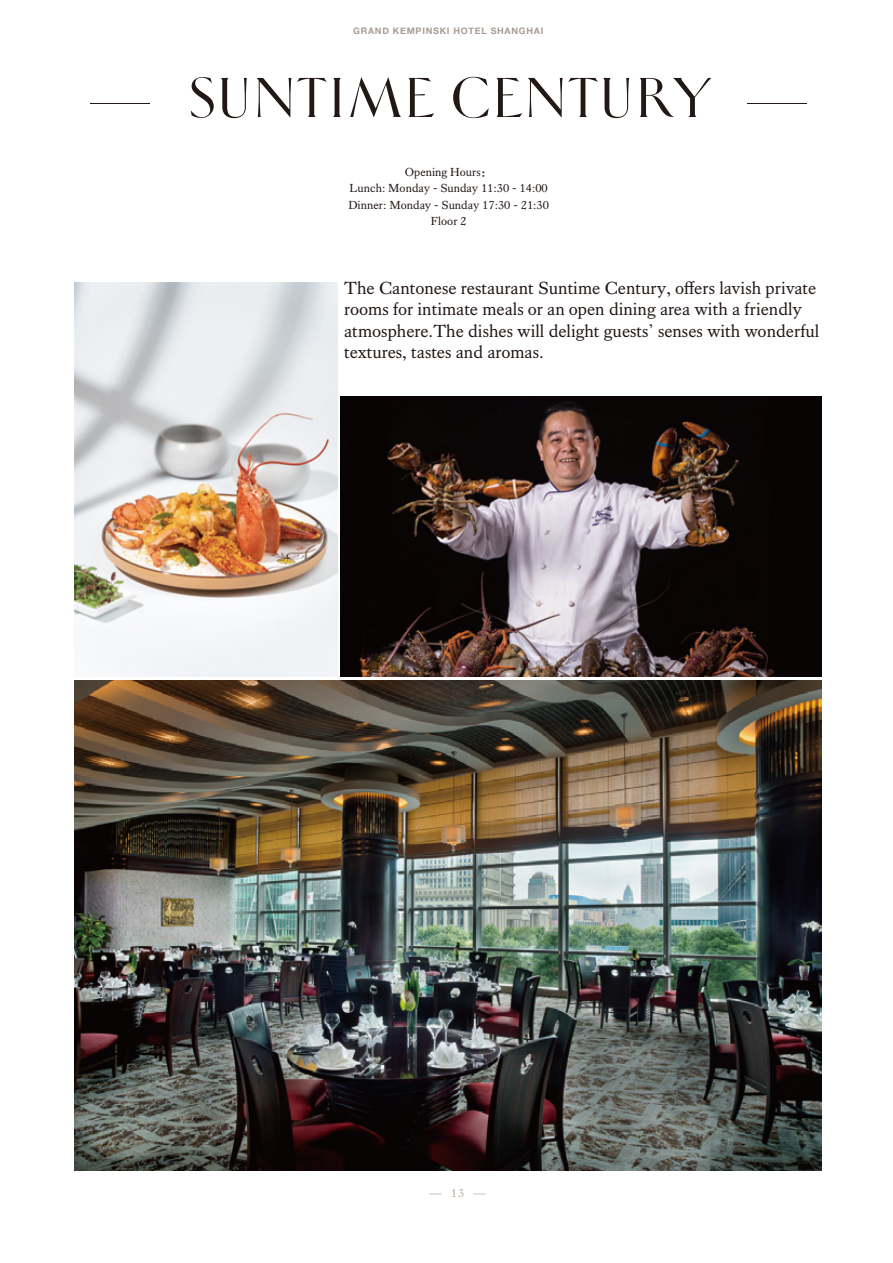
<style>
.page{position:relative;width:893px;height:1263px;background:#fff}
.page>*{position:absolute;margin:0;border:0;box-sizing:border-box;transform-origin:0 0}
.t1{font:63px "Helene Hess";letter-spacing:-.005em;color:#221815}
.t2{font:18px/21.6px "Kings Caslon";color:#221815}
.t3{font:12px/16.5px "Kings Caslon";color:#221815;text-align:center}
.t4{font:12px "Kings Caslon";color:#baa99c}
.t5{font:700 9px "Helvetica Neue";letter-spacing:.08em;color:#a89b94}
.s1{font-family:"FZDHTJW GB1 0"}
</style>
<div class="page">
<img style="left:341px;top:397px;width:481px;height:279px">
<img style="left:75px;top:680px;width:747px;height:490px">
<img style="left:75px;top:283px;width:262px;height:393px">
<p class="t5" style="left:353px;top:24px;width:192px">GRAND KEMPINSKI HOTEL SHANGHAI</p>
<h1 class="t1" style="left:88px;top:65px;width:722px">— SUNTIME CENTURY —</h1>
<p class="t3" style="left:348px;top:163px;width:202px">Opening Hours<span class="s1">：<br></span>Lunch: Monday - Sunday 11:30 - 14:00<br>Dinner: Monday - Sunday 17:30 - 21:30<br>Floor 2</p>
<p class="t2" style="left:344px;top:277px;width:477px">The Cantonese restaurant Suntime Century, offers lavish private rooms for intimate meals or an open dining area with a friendly atmosphere.The dishes will delight guests’ senses with wonderful textures, tastes and aromas.</p>
<p class="t4" style="left:429px;top:1185px;width:58px">― 13 ―</p>
</div>
